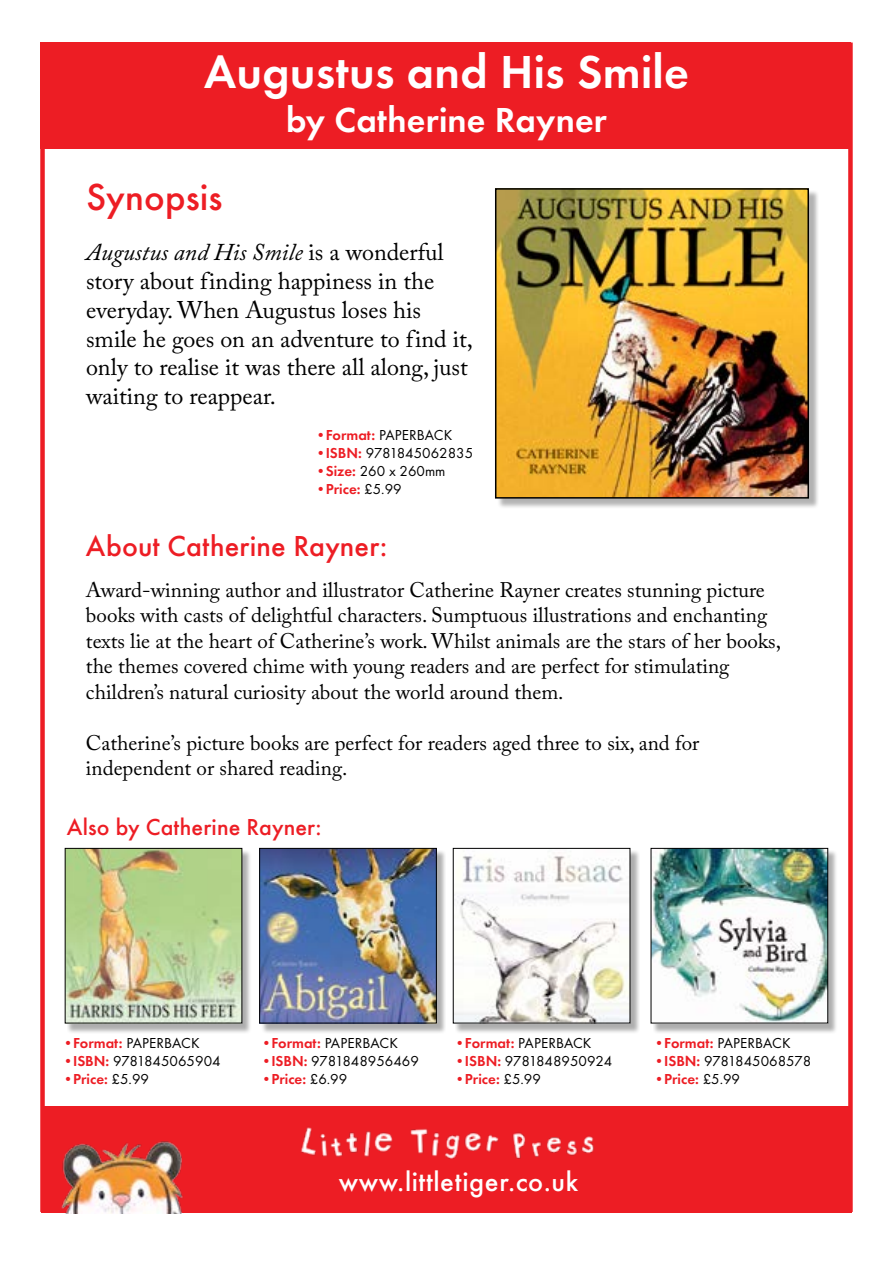
<style>
.page{position:relative;width:893px;height:1263px;background:#fff}
.page>*{position:absolute;margin:0;border:0;box-sizing:border-box;transform-origin:0 0}
.t1{font:600 48px "Futura T";letter-spacing:.005em;color:#fff}
.t2{font:500 39px "Futura T";letter-spacing:.005em;color:#ed1d24}
.t3{font:600 36px "Futura T";letter-spacing:.005em;color:#fff}
.t4{font:500 30px "Futura T";letter-spacing:.005em;color:#ed1d24}
.t5{font:500 28.35px "Futura T";letter-spacing:.02em;color:#fff}
.t6{font:24px/28.8px "Adobe Caslon Pro";color:#000}
.t7{font:500 24px "Futura T";letter-spacing:.005em;color:#ed1d24}
.t8{font:21px/25.5px "Adobe Caslon Pro";color:#000}
.t9{font:15px "Futura T";color:#000}
.t10{font:600 15px "Futura T";color:#ed1d24}
.s1{font-style:italic}
.s2{font-weight:600;color:#ed1d24}
.s3{font-weight:400;color:#000}
</style>
<div class="page">
<img style="left:45px;top:188px;width:803px;height:919px">
<div style="left:40px;top:43px;width:5px;height:1169px;background:#ed1d24"></div>
<div style="left:848px;top:43px;width:5px;height:1169px;background:#ed1d24"></div>
<div style="left:40px;top:43px;width:810px;height:106px;background:#ed1d24"></div>
<div style="left:41px;top:1107px;width:811px;height:106px;background:#ed1d24"></div>
<img style="left:40px;top:1124px;width:143px;height:89px">
<img style="left:301px;top:1127px;width:293px;height:32px">
<h1 class="t1" style="left:204px;top:44px;width:486px">Augustus and His Smile</h1>
<h3 class="t3" style="left:286px;top:98px;width:322px">by Catherine Rayner</h3>
<h2 class="t2" style="left:86px;top:174px;width:138px">Synopsis</h2>
<p class="t6" style="left:86px;top:237px;width:388px"><span class="s1">Augustus and His Smile</span> is a wonderful story about finding happiness in the everyday. When Augustus loses his smile he goes on an adventure to find it, only to realise it was there all along, just waiting to reappear.</p>
<p class="t9" style="left:316px;top:426px;width:138px"><span class="s2">•Format:</span> PAPERBACK</p>
<p class="t9" style="left:316px;top:444px;width:159px"><span class="s2">•ISBN:</span> 9781845062835</p>
<p class="t9" style="left:316px;top:462px;width:131px"><span class="s2">•Size:</span> 260 x 260mm</p>
<p class="t10" style="left:316px;top:480px;width:87px">•Price: <span class="s3">£5.99</span></p>
<h3 class="t4" style="left:86px;top:529px;width:303px">About Catherine Rayner:</h3>
<p class="t8" style="left:86px;top:577px;width:697px">Award-winning author and illustrator Catherine Rayner creates stunning picture books with casts of delightful characters. Sumptuous illustrations and enchanting texts lie at the heart of Catherine’s work. Whilst animals are the stars of her books, the themes covered chime with young readers and are perfect for stimulating children’s natural curiosity about the world around them.</p>
<p class="t8" style="left:86px;top:730px;width:615px">Catherine’s picture books are perfect for readers aged three to six, and for independent or shared reading.</p>
<p class="t7" style="left:67px;top:813px;width:256px">Also by Catherine Rayner:</p>
<p class="t9" style="left:63px;top:1034px;width:138px"><span class="s2">•Format:</span> PAPERBACK</p>
<p class="t9" style="left:63px;top:1052px;width:159px"><span class="s2">•ISBN:</span> 9781845065904</p>
<p class="t10" style="left:63px;top:1070px;width:87px">•Price: <span class="s3">£5.99</span></p>
<p class="t9" style="left:261px;top:1034px;width:138px"><span class="s2">•Format:</span> PAPERBACK</p>
<p class="t9" style="left:261px;top:1052px;width:159px"><span class="s2">•ISBN:</span> 9781848956469</p>
<p class="t10" style="left:261px;top:1070px;width:87px">•Price: <span class="s3">£6.99</span></p>
<p class="t9" style="left:455px;top:1034px;width:138px"><span class="s2">•Format:</span> PAPERBACK</p>
<p class="t9" style="left:455px;top:1052px;width:159px"><span class="s2">•ISBN:</span> 9781848950924</p>
<p class="t10" style="left:455px;top:1070px;width:87px">•Price: <span class="s3">£5.99</span></p>
<h3 class="t5" style="left:339px;top:1165px;width:241px">www.littletiger.co.uk</h3>
<p class="t9" style="left:654px;top:1034px;width:138px"><span class="s2">•Format:</span> PAPERBACK</p>
<p class="t9" style="left:654px;top:1052px;width:159px"><span class="s2">•ISBN:</span> 9781845068578</p>
<p class="t10" style="left:654px;top:1070px;width:87px">•Price: <span class="s3">£5.99</span></p>
</div>
